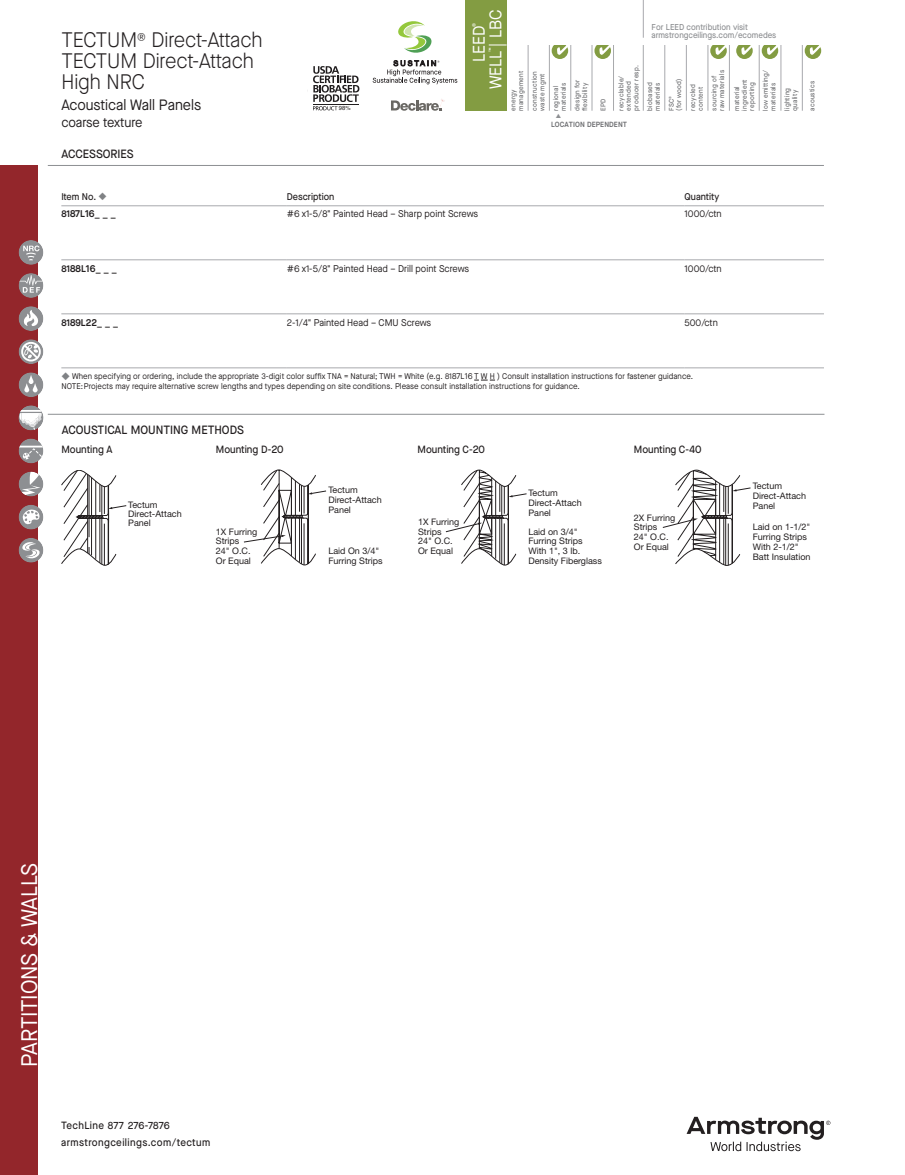
<style>
.page{position:relative;width:905px;height:1175px;background:#fff}
.page>*{position:absolute;margin:0;border:0;box-sizing:border-box;transform-origin:0 0}
.t1{font:22.5px "Maison Neue";letter-spacing:-.015em;color:#fff;scale:.95 1}
.t2{font:300 21px/21px "Maison Neue";color:#231f20;scale:.95 1}
.t3{font:16.8px "Maison Neue";letter-spacing:-.015em;color:#fff;scale:.95 1}
.t4{font:500 15.3px "Maison Neue";color:#fff;scale:.95 1}
.t5{font:15px "Maison Neue";color:#231f20;scale:.95 1}
.t6{font:13.5px "Maison Neue";letter-spacing:-.01em;color:#231f20;scale:.95 1}
.t7{font:500 12px "Maison Neue";color:#231f20;scale:.95 1}
.t8{font:500 10.5px/17px "Maison Neue";letter-spacing:.04em;color:#231f20;scale:.95 1}
.t9{font:500 10.5px "Maison Neue";color:#231f20;scale:.95 1}
.t10{font:9.75px "Maison Neue";color:#231f20;scale:.95 1}
.t11{font:600 9.75px "Maison Neue";color:#231f20;scale:.95 1}
.t12{font:500 9.75px "Maison Neue";color:#231f20;scale:.95 1}
.t13{font:9px/9.8px "Helvetica Neue LT Std";color:#231f20}
.t14{font:500 8.55px/7.9px "Maison Neue";color:#8d8f92;scale:.94 1}
.t15{font:8.25px "Maison Neue";letter-spacing:.01em;color:#231f20;scale:.95 1}
.t16{font:600 7.5px "Maison Neue";letter-spacing:.01em;color:#6c6d70;scale:.95 1}
.t17{font:500 6.75px/7.5px "Maison Neue";letter-spacing:.04em;color:#6c6d70;scale:.95 1}
.t18{font:6px "Helvetica";color:#201d1e}
.t19{font:500 5.55px "Maison Neue";color:#fff}
.t20{font:500 condensed 5.1px "Helvetica Neue LT Std";color:#ec028c}
.t21{font:500 4.05px "Maison Neue";color:#6c6d70;scale:.95 1}
.s1{color:#808285}
</style>
<div class="page">
<svg style="left:686px;top:1116px;width:144px;height:35px"></svg>
<div style="left:0;top:165px;width:37px;height:1009px;background:#93262b"></div>
<svg style="left:19px;top:240px;width:24px;height:25px"></svg>
<svg style="left:19px;top:273px;width:24px;height:25px"></svg>
<svg style="left:19px;top:306px;width:24px;height:25px"></svg>
<svg style="left:19px;top:339px;width:24px;height:25px"></svg>
<svg style="left:19px;top:372px;width:24px;height:25px"></svg>
<svg style="left:19px;top:405px;width:24px;height:25px"></svg>
<svg style="left:19px;top:438px;width:24px;height:25px"></svg>
<svg style="left:19px;top:471px;width:24px;height:25px"></svg>
<svg style="left:19px;top:505px;width:24px;height:24px"></svg>
<svg style="left:19px;top:538px;width:24px;height:24px"></svg>
<svg style="left:313px;top:66px;width:47px;height:45px"></svg>
<hr style="left:61px;top:205px;width:226px;height:1px;background:#a8a9ad">
<hr style="left:287px;top:205px;width:397px;height:1px;background:#a8a9ad">
<hr style="left:684px;top:205px;width:140px;height:1px;background:#a8a9ad">
<hr style="left:61px;top:259px;width:226px;height:1px;background:#a8a9ad">
<hr style="left:287px;top:259px;width:397px;height:1px;background:#a8a9ad">
<hr style="left:684px;top:259px;width:140px;height:1px;background:#a8a9ad">
<hr style="left:61px;top:313px;width:226px;height:1px;background:#a8a9ad">
<hr style="left:287px;top:313px;width:397px;height:1px;background:#a8a9ad">
<hr style="left:684px;top:313px;width:140px;height:1px;background:#a8a9ad">
<hr style="left:61px;top:367px;width:226px;height:1px;background:#a8a9ad">
<hr style="left:287px;top:367px;width:397px;height:1px;background:#a8a9ad">
<hr style="left:684px;top:367px;width:140px;height:1px;background:#a8a9ad">
<svg style="left:474px;top:380px;width:21px;height:1px"></svg>
<hr style="left:48px;top:165px;width:775px;height:1px;background:#8d8f92">
<hr style="left:48px;top:414px;width:776px;height:1px;background:#8d8f92">
<svg style="left:445px;top:470px;width:82px;height:96px"></svg>
<svg style="left:662px;top:470px;width:89px;height:95px"></svg>
<svg style="left:243px;top:469px;width:83px;height:96px"></svg>
<svg style="left:61px;top:470px;width:66px;height:95px"></svg>
<div style="left:804px;top:42px;width:17px;height:17px;background:#839c42;border-radius:50%"></div>
<div style="left:710px;top:42px;width:16px;height:17px;background:#839c42;border-radius:50%"></div>
<div style="left:736px;top:42px;width:16px;height:17px;background:#839c42;border-radius:50%"></div>
<div style="left:761px;top:42px;width:17px;height:17px;background:#839c42;border-radius:50%"></div>
<hr style="left:759px;top:44px;width:1px;height:67px;background:#a8a9ad">
<hr style="left:780px;top:44px;width:1px;height:67px;background:#a8a9ad">
<hr style="left:729px;top:44px;width:1px;height:67px;background:#a8a9ad">
<hr style="left:802px;top:44px;width:1px;height:67px;background:#a8a9ad">
<svg style="left:715px;top:45px;width:12px;height:10px"></svg>
<svg style="left:741px;top:45px;width:12px;height:10px"></svg>
<svg style="left:767px;top:45px;width:11px;height:10px"></svg>
<svg style="left:809px;top:45px;width:12px;height:10px"></svg>
<hr style="left:686px;top:44px;width:1px;height:67px;background:#a8a9ad">
<hr style="left:707px;top:44px;width:1px;height:67px;background:#a8a9ad">
<div style="left:594px;top:42px;width:17px;height:17px;background:#839c42;border-radius:50%"></div>
<div style="left:551px;top:42px;width:17px;height:17px;background:#839c42;border-radius:50%"></div>
<hr style="left:528px;top:44px;width:1px;height:67px;background:#a8a9ad">
<hr style="left:549px;top:44px;width:1px;height:67px;background:#a8a9ad">
<hr style="left:570px;top:44px;width:1px;height:67px;background:#a8a9ad">
<hr style="left:613px;top:45px;width:1px;height:66px;background:#a8a9ad">
<hr style="left:591px;top:44px;width:1px;height:67px;background:#a8a9ad">
<hr style="left:643px;top:44px;width:1px;height:67px;background:#a8a9ad">
<hr style="left:664px;top:44px;width:1px;height:67px;background:#a8a9ad">
<svg style="left:599px;top:45px;width:12px;height:10px"></svg>
<svg style="left:557px;top:45px;width:11px;height:10px"></svg>
<div style="left:506px;top:0;width:317px;height:45px;background:#fff"></div>
<div style="left:465px;top:0;width:41px;height:111px;background:#839c42"></div>
<svg style="left:489px;top:45px;width:17px;height:1px"></svg>
<hr style="left:643px;top:0;width:1px;height:38px;background:#a8a9ad">
<svg style="left:391px;top:99px;width:54px;height:12px"></svg>
<svg style="left:372px;top:21px;width:85px;height:63px"></svg>
<p class="t2" style="left:61px;top:30px;width:213px">TECTUM<sup>®</sup> Direct-Attach</p>
<p class="t2" style="left:61px;top:51px;width:204px">TECTUM Direct-Attach<br>High NRC</p>
<p class="t5" style="left:61px;top:95px;width:149px">Acoustical Wall Panels</p>
<p class="t6" style="left:61px;top:113px;width:87px">coarse texture</p>
<p class="t7" style="left:61px;top:146px;width:78px">ACCESSORIES</p>
<p class="t18" style="left:339px;top:104px;width:13px">98%</p>
<p class="t20" style="left:493px;top:14px;width:6px;rotate:-90deg">®</p>
<p class="t3" style="left:484px;top:38px;width:32px;rotate:-90deg">LBC</p>
<p class="t4" style="left:490px;top:46px;width:37px;rotate:-90deg">LEED</p>
<p class="t19" style="left:470px;top:27px;width:5px;rotate:-90deg">®</p>
<p class="t14" style="left:651px;top:23px;width:134px">For LEED contribution visit armstrongceilings.com/ecomedes</p>
<p class="t3" style="left:467px;top:62px;width:39px;rotate:-90deg">LEED</p>
<p class="t19" style="left:487px;top:52px;width:6px;rotate:-90deg">™</p>
<p class="t3" style="left:484px;top:89px;width:42px;rotate:-90deg">WELL</p>
<p class="t17" style="left:509px;top:111px;width:43px;rotate:-90deg">energy management</p>
<p class="t17" style="left:617px;top:111px;width:38px;rotate:-90deg">recyclable/ extended</p>
<p class="t17" style="left:632px;top:111px;width:49px;rotate:-90deg">producer resp.</p>
<p class="t17" style="left:710px;top:111px;width:44px;rotate:-90deg">sourcing of raw materials</p>
<p class="t17" style="left:733px;top:111px;width:35px;rotate:-90deg">material ingredient reporting</p>
<p class="t17" style="left:761px;top:111px;width:44px;rotate:-90deg">low emitting/ materials</p>
<p class="t17" style="left:530px;top:111px;width:43px;rotate:-90deg">construction waste mgmt</p>
<p class="t17" style="left:552px;top:111px;width:31px;rotate:-90deg">regional materials</p>
<p class="t17" style="left:573px;top:111px;width:34px;rotate:-90deg">design for flexibility</p>
<p class="t17" style="left:646px;top:111px;width:31px;rotate:-90deg">biobased materials</p>
<p class="t17" style="left:675px;top:111px;width:36px;rotate:-90deg">(for wood)</p>
<p class="t17" style="left:808px;top:111px;width:33px;rotate:-90deg">acoustics</p>
<p class="t17" style="left:689px;top:111px;width:30px;rotate:-90deg">recycled content</p>
<p class="t17" style="left:783px;top:111px;width:26px;rotate:-90deg">lighting quality</p>
<p class="t21" style="left:667px;top:99px;width:4px;rotate:-90deg">®</p>
<p class="t17" style="left:599px;top:111px;width:14px;rotate:-90deg">EPD</p>
<p class="t17" style="left:667px;top:111px;width:14px;rotate:-90deg">FSC</p>
<p class="t16" style="left:551px;top:119px;width:82px">LOCATION DEPENDENT</p>
<p class="t12" style="left:61px;top:190px;width:49px">Item No. <span class="s1">◆</span></p>
<p class="t12" style="left:287px;top:190px;width:52px">Description</p>
<p class="t12" style="left:684px;top:190px;width:38px">Quantity</p>
<p class="t11" style="left:61px;top:207px;width:59px">8187L16_ _ _</p>
<p class="t10" style="left:287px;top:208px;width:203px">#6 x1-5/8" Painted Head – Sharp point Screws</p>
<p class="t10" style="left:684px;top:208px;width:41px">1000/ctn</p>
<p class="t11" style="left:61px;top:261px;width:60px">8188L16_ _ _</p>
<p class="t10" style="left:287px;top:262px;width:193px">#6 x1-5/8" Painted Head – Drill point Screws</p>
<p class="t10" style="left:684px;top:262px;width:41px">1000/ctn</p>
<p class="t11" style="left:61px;top:315px;width:62px">8189L22_ _ _</p>
<p class="t10" style="left:287px;top:316px;width:153px">2-1/4" Painted Head – CMU Screws</p>
<p class="t10" style="left:684px;top:316px;width:37px">500/ctn</p>
<p class="t15" style="left:61px;top:371px;width:666px"><span class="s1">◆</span> When specifying or ordering, include the appropriate 3-digit color suffix TNA = Natural; TWH = White (e.g. 8187L16 T W H ) Consult installation instructions for fastener guidance.</p>
<p class="t15" style="left:61px;top:380px;width:547px">NOTE:Projects may require alternative screw lengths and types depending on site conditions. Please consult installation instructions for guidance.</p>
<p class="t7" style="left:62px;top:421px;width:193px">ACOUSTICAL MOUNTING METHODS</p>
<p class="t9" style="left:61px;top:442px;width:55px">Mounting A</p>
<p class="t9" style="left:216px;top:442px;width:73px">Mounting D-20</p>
<p class="t9" style="left:417px;top:442px;width:72px">Mounting C-20</p>
<p class="t9" style="left:634px;top:442px;width:73px">Mounting C-40</p>
<p class="t13" style="left:128px;top:500px;width:55px;line-height:9px">Tectum<br>Direct-Attach<br>Panel</p>
<p class="t13" style="left:216px;top:526px;width:43px">1X Furring<br>Strips<br>24" O.C.<br>Or Equal</p>
<p class="t13" style="left:328px;top:485px;width:55px">Tectum<br>Direct-Attach<br>Panel</p>
<p class="t13" style="left:328px;top:546px;width:56px">Laid On 3/4"<br>Furring Strips</p>
<p class="t13" style="left:418px;top:516px;width:43px">1X Furring<br>Strips<br>24" O.C.<br>Or Equal</p>
<p class="t13" style="left:528px;top:488px;width:55px">Tectum<br>Direct-Attach<br>Panel</p>
<p class="t13" style="left:528px;top:526px;width:75px">Laid on 3/4"<br>Furring Strips<br>With 1", 3 lb.<br>Density Fiberglass</p>
<p class="t13" style="left:634px;top:512px;width:43px">2X Furring<br>Strips<br>24" O.C.<br>Or Equal</p>
<p class="t13" style="left:752px;top:481px;width:55px">Tectum<br>Direct-Attach<br>Panel</p>
<p class="t13" style="left:752px;top:522px;width:59px">Laid on 1-1/2"<br>Furring Strips<br>With 2-1/2"<br>Batt Insulation</p>
<p class="t1" style="left:14px;top:1066px;width:216px;rotate:-90deg">PARTITIONS &amp; WALLS</p>
<p class="t8" style="left:61px;top:1116px;width:158px">TechLine 877 276-7876 armstrongceilings.com/tectum</p>
</div>
